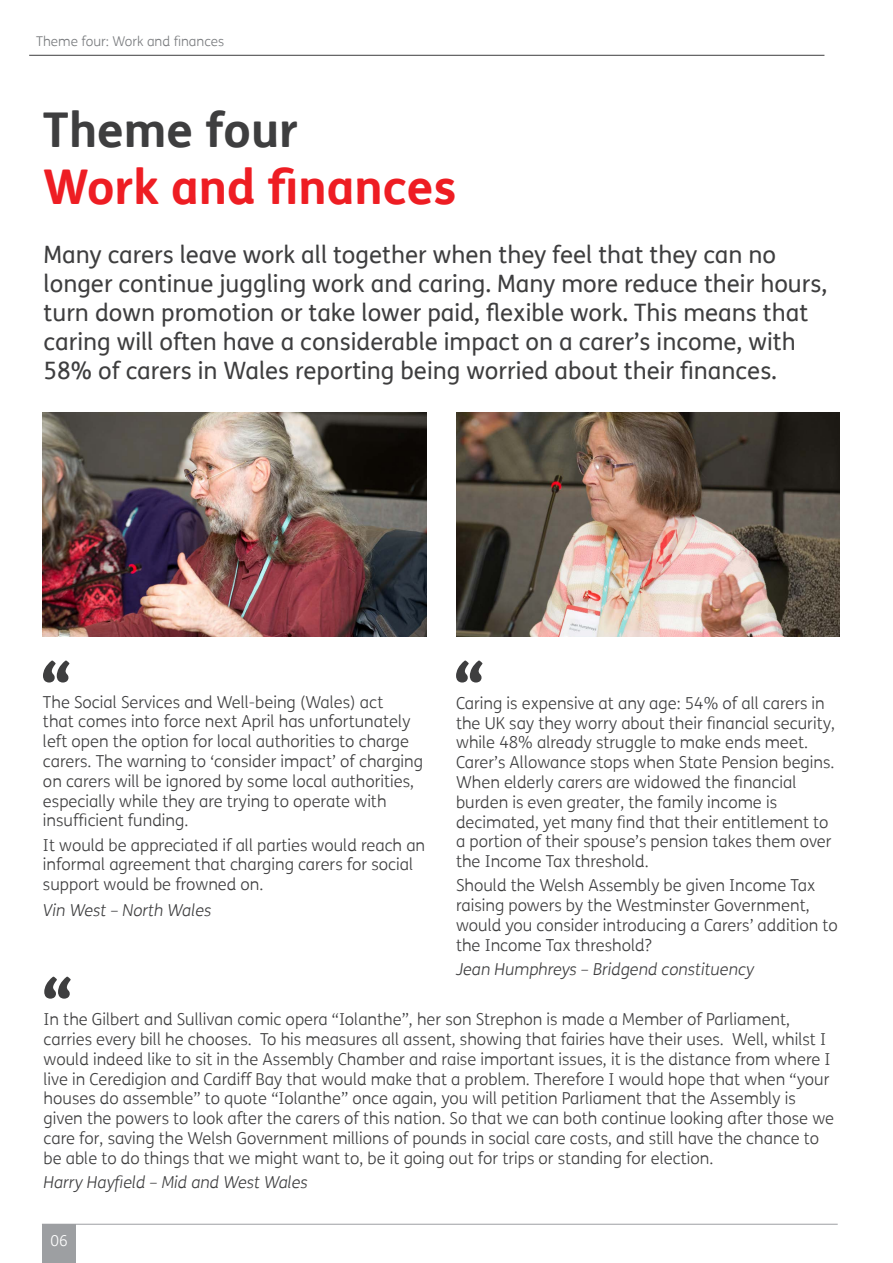
<style>
.page{position:relative;width:893px;height:1263px;background:#fff}
.page>*{position:absolute;margin:0;border:0;box-sizing:border-box;transform-origin:0 0}
.Section_Header_-_Tex{font:700 48px "FS Me";color:#ee1d23}
.Section_Header_-_Tex-2{font:700 48px "FS Me";color:#3e3e3f}
.Section_Intro_Para{font:24px/28.8px "FS Me";color:#3e3e3f}
.t1{font:300 16.5px/19.8px "FS Me";color:#3e3e3f}
.t2{font:italic 300 16.5px "FS Me";color:#3e3e3f}
.t3{font:300 15px "FS Me";color:#fff}
.Section_Header_-_Tex-3{font:300 13.5px "FS Me";color:#7a7c7f}
</style>
<div class="page">
<svg style="left:43px;top:660px;width:26px;height:22px"></svg>
<img style="left:43px;top:412px;width:383px;height:225px">
<svg style="left:456px;top:660px;width:26px;height:22px"></svg>
<img style="left:456px;top:412px;width:383px;height:225px">
<svg style="left:44px;top:977px;width:27px;height:22px"></svg>
<div style="left:42px;top:1224px;width:33px;height:39px;background:#9d9fa2"></div>
<hr style="left:42px;top:1224px;width:796px;height:1px;background:#9d9fa2">
<hr style="left:29px;top:55px;width:795px;height:1px;background:#3e3e3f">
<p class="Section_Header_-_Tex-3" style="left:36px;top:32px;width:190px">Theme four: Work and finances</p>
<p class="Section_Header_-_Tex-2" style="left:43px;top:92px;width:257px">Theme four</p>
<p class="Section_Header_-_Tex" style="left:43px;top:150px;width:415px">Work and finances</p>
<p class="Section_Intro_Para" style="left:44px;top:240px;width:785px">Many carers leave work all together when they feel that they can no longer continue juggling work and caring. Many more reduce their hours, turn down promotion or take lower paid, flexible work. This means that caring will often have a considerable impact on a carer’s income, with 58% of carers in Wales reporting being worried about their finances.</p>
<p class="t1" style="left:43px;top:691px;width:382px">The Social Services and Well-being (Wales) act<br>that comes into force next April has unfortunately left open the option for local authorities to charge carers. The warning to ‘consider impact’ of charging on carers will be ignored by some local authorities, especially while they are trying to operate with insufficient funding.</p>
<p class="t1" style="left:43px;top:834px;width:384px">It would be appreciated if all parties would reach an informal agreement that charging carers for social support would be frowned on.</p>
<p class="t2" style="left:43px;top:899px;width:170px">Vin West – North Wales</p>
<p class="t1" style="left:456px;top:693px;width:380px">Caring is expensive at any age: 54% of all carers in the UK say they worry about their financial security, while 48% already struggle to make ends meet.<br>Carer’s Allowance stops when State Pension begins.<br>When elderly carers are widowed the financial burden is even greater, the family income is decimated, yet many find that their entitlement to a portion of their spouse’s pension takes them over the Income Tax threshold.</p>
<p class="t1" style="left:456px;top:875px;width:383px">Should the Welsh Assembly be given Income Tax raising powers by the Westminster Government, would you consider introducing a Carers’ addition to the Income Tax threshold?</p>
<p class="t2" style="left:456px;top:957px;width:300px">Jean Humphreys – Bridgend constituency</p>
<p class="t1" style="left:44px;top:1009px;width:792px">In the Gilbert and Sullivan comic opera “Iolanthe”, her son Strephon is made a Member of Parliament, carries every bill he chooses. To his measures all assent, showing that fairies have their uses. Well, whilst I would indeed like to sit in the Assembly Chamber and raise important issues, it is the distance from where I live in Ceredigion and Cardiff Bay that would make that a problem. Therefore I would hope that when “your houses do assemble” to quote “Iolanthe” once again, you will petition Parliament that the Assembly is given the powers to look after the carers of this nation. So that we can both continue looking after those we care for, saving the Welsh Government millions of pounds in social care costs, and still have the chance to be able to do things that we might want to, be it going out for trips or standing for election.</p>
<p class="t2" style="left:44px;top:1171px;width:266px">Harry Hayfield – Mid and West Wales</p>
<p class="t3" style="left:50px;top:1230px;width:19px">06</p>
</div>
